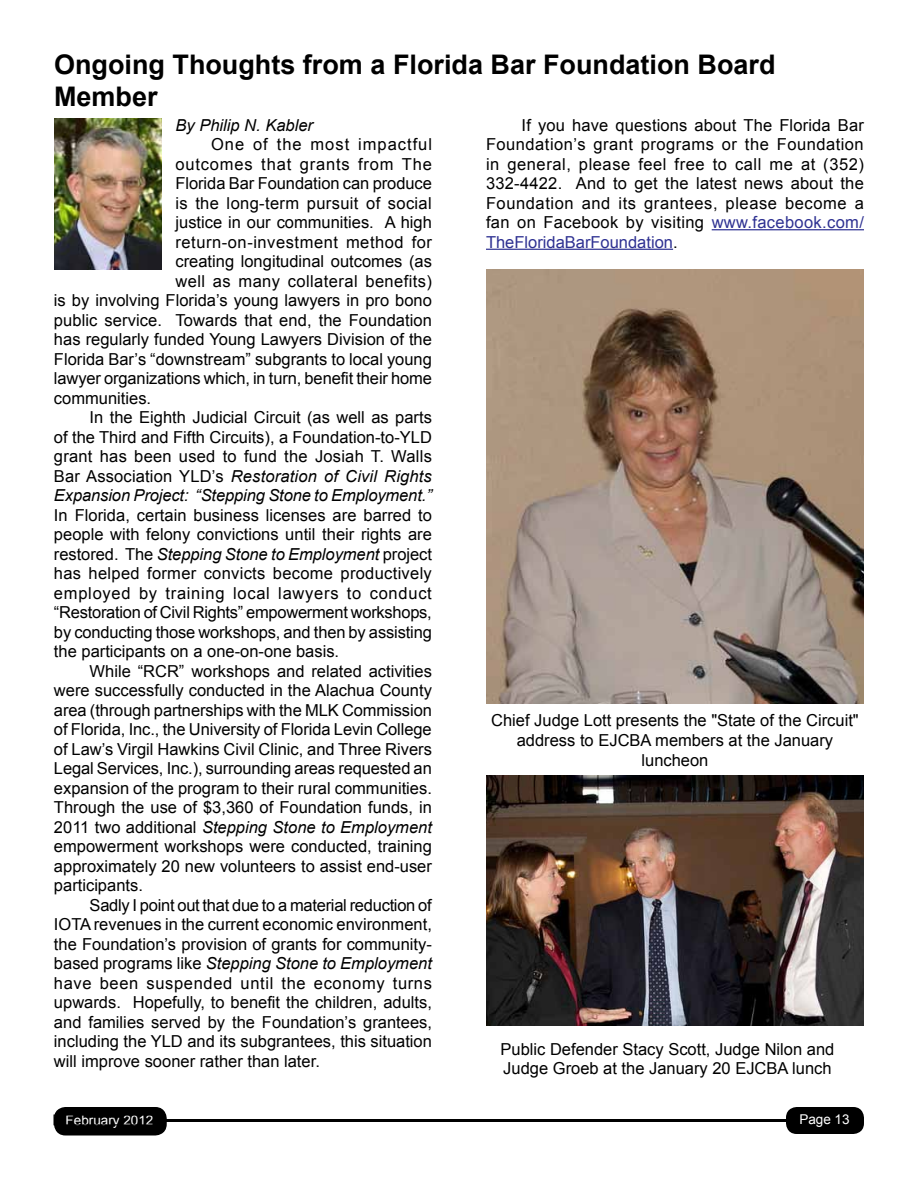
<style>
.page{position:relative;width:918px;height:1188px;background:#fff}
.page>*{position:absolute;margin:0;border:0;box-sizing:border-box;transform-origin:0 0}
.t1{font:700 27px/32.4px "Arial";color:#000}
.t2{font:16.5px/19.5px "Arial";color:#000;text-align:justify}
.t3{font:italic 16.5px "Arial";letter-spacing:-.005em;color:#000}
.t4{font:16.5px "Arial";letter-spacing:.02em;color:#000}
.t5{font:16.5px "Arial";letter-spacing:.035em;color:#000}
.t6{font:16.5px "Arial";letter-spacing:.025em;color:#000}
.t7{font:16.5px "Arial";letter-spacing:.05em;color:#000}
.t8{font:16.5px "Arial";letter-spacing:.06em;color:#000}
.t9{font:13.5px "Arial";color:#fff}
.s1{font-style:normal}
.s2{font-style:italic}
.s3{color:#2e3192}
</style>
<div class="page">
<div style="left:55px;top:1108px;width:111px;height:27px;background:#000;border-radius:11px"></div>
<div style="left:54px;top:1107px;width:113px;height:29px;border:2px solid #000;border-radius:11px"></div>
<div style="left:786px;top:1107px;width:78px;height:27px;background:#000;border-radius:11px"></div>
<hr style="left:81px;top:1119px;width:736px;height:3px;background:#000">
<img style="left:54px;top:118px;width:108px;height:151px">
<hr style="left:712px;top:229px;width:152px;height:1px;background:#2e3192">
<hr style="left:486px;top:249px;width:187px;height:1px;background:#2e3192">
<img style="left:486px;top:269px;width:378px;height:435px">
<img style="left:486px;top:776px;width:378px;height:250px">
<h1 class="t1" style="left:54px;top:49px;width:723px">Ongoing Thoughts from a Florida Bar Foundation Board<br>Member</h1>
<p class="t3" style="left:176px;top:114px;width:139px">By Philip N. Kabler</p>
<p class="t8" style="left:211px;top:133px;width:222px">One of the most impactful</p>
<p class="t7" style="left:176px;top:153px;width:258px">outcomes that grants from The</p>
<p class="t2" style="left:176px;top:174px;width:258px">Florida Bar Foundation can produce</p>
<p class="t4" style="left:176px;top:192px;width:258px">is the long-term pursuit of social</p>
<p class="t2" style="left:176px;top:213px;width:258px">justice in our communities. A high</p>
<p class="t5" style="left:176px;top:231px;width:258px">return-on-investment method for</p>
<p class="t2" style="left:176px;top:252px;width:258px">creating longitudinal outcomes (as</p>
<p class="t6" style="left:176px;top:270px;width:258px">well as many collateral benefits)</p>
<p class="t2" style="left:54px;top:291px;width:380px">is by involving Florida’s young lawyers in pro bono</p>
<p class="t2" style="left:54px;top:310px;width:380px">public service. Towards that end, the Foundation</p>
<p class="t2" style="left:54px;top:330px;width:379px">has regularly funded Young Lawyers Division of the</p>
<p class="t2" style="left:54px;top:349px;width:379px">Florida Bar’s “downstream” subgrants to local young</p>
<p class="t2" style="left:54px;top:369px;width:380px">lawyer organizations which, in turn, benefit their home</p>
<p class="t2" style="left:54px;top:388px;width:99px">communities.</p>
<p class="t2" style="left:90px;top:408px;width:344px">In the Eighth Judicial Circuit (as well as parts</p>
<p class="t2" style="left:54px;top:427px;width:379px">of the Third and Fifth Circuits), a Foundation-to-YLD</p>
<p class="t2" style="left:54px;top:447px;width:379px">grant has been used to fund the Josiah T. Walls</p>
<p class="t3" style="left:54px;top:465px;width:379px"><span class="s1">Bar Association YLD’s</span> Restoration of Civil Rights</p>
<p class="t3" style="left:54px;top:485px;width:379px">Expansion Project: “Stepping Stone to Employment.”</p>
<p class="t2" style="left:54px;top:505px;width:380px">In Florida, certain business licenses are barred to people with felony convictions until their rights are restored. The <span class="s2">Stepping Stone to Employment</span> project has helped former convicts become productively employed by training local lawyers to conduct “Restoration of Civil Rights” empowerment workshops, by conducting those workshops, and then by assisting the participants on a one-on-one basis.</p>
<p class="t2" style="left:54px;top:661px;width:379px;text-indent:36px">While “RCR” workshops and related activities were successfully conducted in the Alachua County area (through partnerships with the MLK Commission of Florida, Inc., the University of Florida Levin College of Law’s Virgil Hawkins Civil Clinic, and Three Rivers Legal Services, Inc.), surrounding areas requested an expansion of the program to their rural communities.<br>Through the use of $3,360 of Foundation funds, in 2011 two additional <span class="s2">Stepping Stone to Employment </span>empowerment workshops were conducted, training approximately 20 new volunteers to assist end-user participants.</p>
<p class="t2" style="left:54px;top:895px;width:380px;text-indent:36px">Sadly I point out that due to a material reduction of IOTA revenues in the current economic environment, the Foundation’s provision of grants for community&shy;based programs like <span class="s2">Stepping Stone to Employment </span>have been suspended until the economy turns upwards. Hopefully, to benefit the children, adults, and families served by the Foundation’s grantees, including the YLD and its subgrantees, this situation will improve sooner rather than later.</p>
<p class="t2" style="left:486px;top:115px;width:380px;text-indent:36px">If you have questions about The Florida Bar Foundation’s grant programs or the Foundation in general, please feel free to call me at (352)<br>332-4422. And to get the latest news about the Foundation and its grantees, please become a fan on Facebook by visiting <span class="s3">www.facebook.com/ TheFloridaBarFoundation</span>.</p>
<p class="t2" style="left:491px;top:710px;width:369px;text-align:center">Chief Judge Lott presents the "State of the Circuit" address to EJCBA members at the January luncheon</p>
<p class="t2" style="left:501px;top:1039px;width:335px">Public Defender Stacy Scott, Judge Nilon and<br>Judge Groeb at the January 20 EJCBA lunch</p>
<p class="t9" style="left:66px;top:1111px;width:89px">February 2012</p>
<p class="t9" style="left:799px;top:1111px;width:52px">Page 13</p>
</div>
